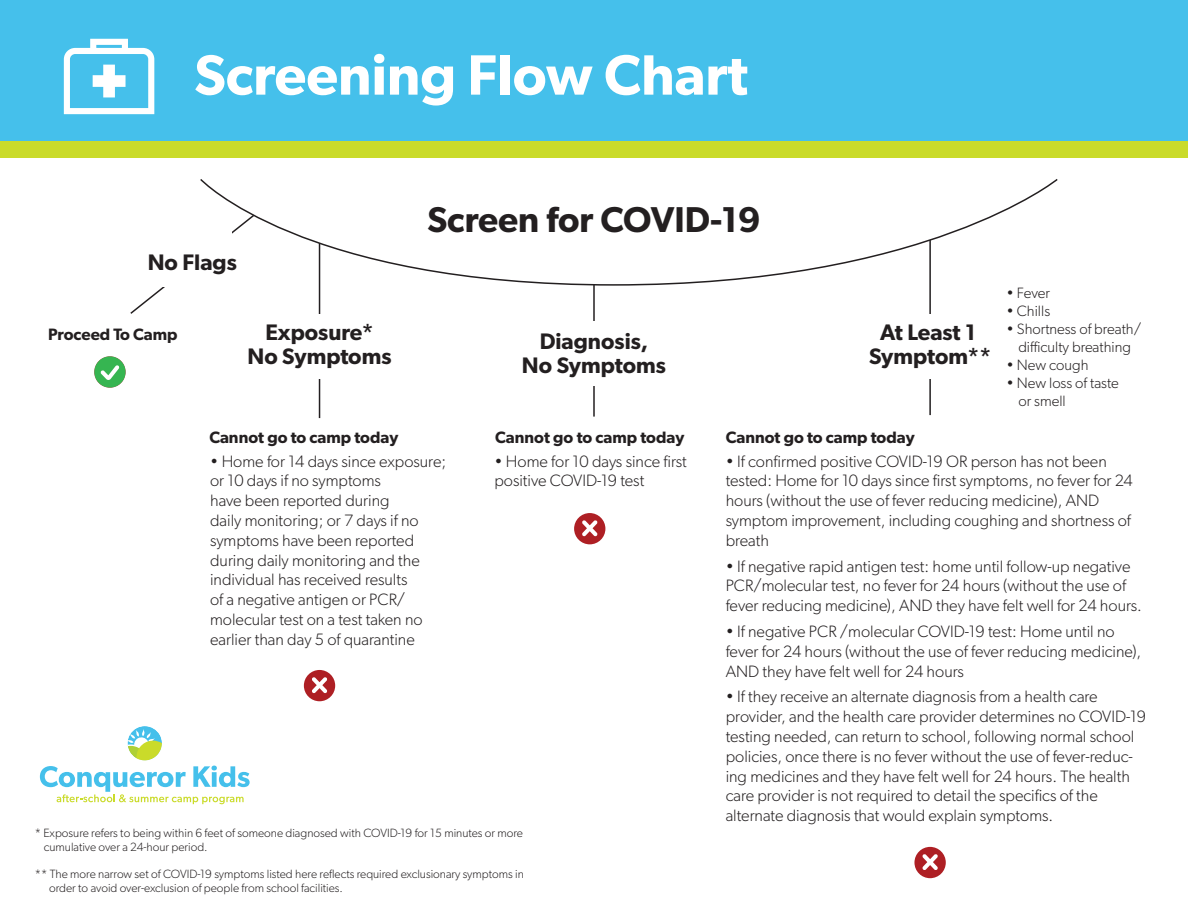
<style>
.page{position:relative;width:1188px;height:918px;background:#fff}
.page>*{position:absolute;margin:0;border:0;box-sizing:border-box;transform-origin:0 0}
.t1{font:600 57px "Gibson";color:#fff}
.t2{font:600 36px "Gibson";color:#231f20}
.t3{font:600 22.5px/24px "Gibson";color:#231f20;text-align:center}
.t4{font:300 16.5px/19.8px "Gibson";color:#231f20}
.t5{font:600 16.5px "Gibson";color:#231f20}
.t6{font:300 15px/18px "Gibson";color:#231f20;text-align:center}
.t7{font:300 12px/14.4px "Gibson";color:#231f20}
</style>
<div class="page">
<div style="left:0;top:0;width:1188px;height:153px;background:#45c0eb"></div>
<div style="left:0;top:142px;width:1188px;height:16px;background:#cadb2a"></div>
<svg style="left:200px;top:179px;width:858px;height:107px"></svg>
<hr style="left:593px;top:285px;width:2px;height:132px;background:#231f20">
<hr style="left:929px;top:240px;width:2px;height:175px;background:#231f20">
<hr style="left:319px;top:243px;width:1px;height:175px;background:#231f20">
<svg style="left:130px;top:213px;width:126px;height:101px"></svg>
<div style="left:838px;top:314px;width:152px;height:64px;background:#fff"></div>
<div style="left:80px;top:222px;width:152px;height:64px;background:#fff"></div>
<svg style="left:94px;top:356px;width:32px;height:32px"></svg>
<div style="left:304px;top:670px;width:31px;height:31px;background:#ae1f24;border-radius:50%"></div>
<svg style="left:312px;top:677px;width:15px;height:16px"></svg>
<div style="left:574px;top:513px;width:31px;height:31px;background:#ae1f24;border-radius:50%"></div>
<svg style="left:582px;top:520px;width:16px;height:16px"></svg>
<div style="left:914px;top:847px;width:32px;height:31px;background:#ae1f24;border-radius:50%"></div>
<svg style="left:922px;top:854px;width:16px;height:16px"></svg>
<svg style="left:64px;top:39px;width:90px;height:75px"></svg>
<svg style="left:40px;top:726px;width:210px;height:78px"></svg>
<h1 class="t1" style="left:194px;top:41px;width:555px">Screening Flow Chart</h1>
<h3 class="t3" style="left:148px;top:249px;width:91px">No Flags</h3>
<p class="t5" style="left:48px;top:325px;width:131px">Proceed To Camp</p>
<h3 class="t3" style="left:248px;top:320px;width:145px">Exposure*<br>No Symptoms</h3>
<h2 class="t2" style="left:427px;top:198px;width:335px">Screen for COVID-19</h2>
<h3 class="t3" style="left:522px;top:329px;width:145px">Diagnosis,<br>No Symptoms</h3>
<h3 class="t3" style="left:869px;top:320px;width:124px">At Least 1<br>Symptom**</h3>
<p class="t6" style="left:1006px;top:284px;width:45px">• Fever</p>
<p class="t6" style="left:1006px;top:302px;width:45px">• Chills</p>
<p class="t6" style="left:1006px;top:320px;width:136px">• Shortness of breath/ difficulty breathing</p>
<p class="t6" style="left:1006px;top:356px;width:84px">• New cough</p>
<p class="t6" style="left:1018px;top:374px;width:102px;text-align:left;text-indent:-12px">• New loss of taste or smell</p>
<p class="t5" style="left:209px;top:427px;width:191px">Cannot go to camp today</p>
<p class="t4" style="left:210px;top:451px;width:237px">• Home for 14 days since exposure; or 10 days if no symptoms<br>have been reported during<br>daily monitoring; or 7 days if no symptoms have been reported during daily monitoring and the individual has received results<br>of a negative antigen or PCR/ molecular test on a test taken no earlier than day 5 of quarantine</p>
<p class="t5" style="left:495px;top:427px;width:191px">Cannot go to camp today</p>
<p class="t4" style="left:494px;top:451px;width:194px">• Home for 10 days since first positive COVID-19 test</p>
<p class="t7" style="left:44px;top:825px;width:481px;text-indent:-9px">* Exposure refers to being within 6 feet of someone diagnosed with COVID-19 for 15 minutes or more cumulative over a 24-hour period.</p>
<p class="t7" style="left:49px;top:866px;width:476px;text-indent:-14px">** The more narrow set of COVID-19 symptoms listed here reflects required exclusionary symptoms in order to avoid over-exclusion of people from school facilities.</p>
<p class="t5" style="left:726px;top:427px;width:191px">Cannot go to camp today</p>
<p class="t4" style="left:726px;top:451px;width:409px">• If confirmed positive COVID-19 OR person has not been tested: Home for 10 days since first symptoms, no fever for 24 hours (without the use of fever reducing medicine), AND symptom improvement, including coughing and shortness of breath</p>
<p class="t4" style="left:726px;top:556px;width:418px">• If negative rapid antigen test: home until follow-up negative<br>PCR/molecular test, no fever for 24 hours (without the use of fever reducing medicine), AND they have felt well for 24 hours.</p>
<p class="t4" style="left:726px;top:621px;width:417px">• If negative PCR /molecular COVID-19 test: Home until no fever for 24 hours (without the use of fever reducing medicine),<br>AND they have felt well for 24 hours</p>
<p class="t4" style="left:726px;top:687px;width:422px">• If they receive an alternate diagnosis from a health care provider, and the health care provider determines no COVID-19 testing needed, can return to school, following normal school policies, once there is no fever without the use of fever-reduc&shy;ing medicines and they have felt well for 24 hours. The health care provider is not required to detail the specifics of the alternate diagnosis that would explain symptoms.</p>
</div>
